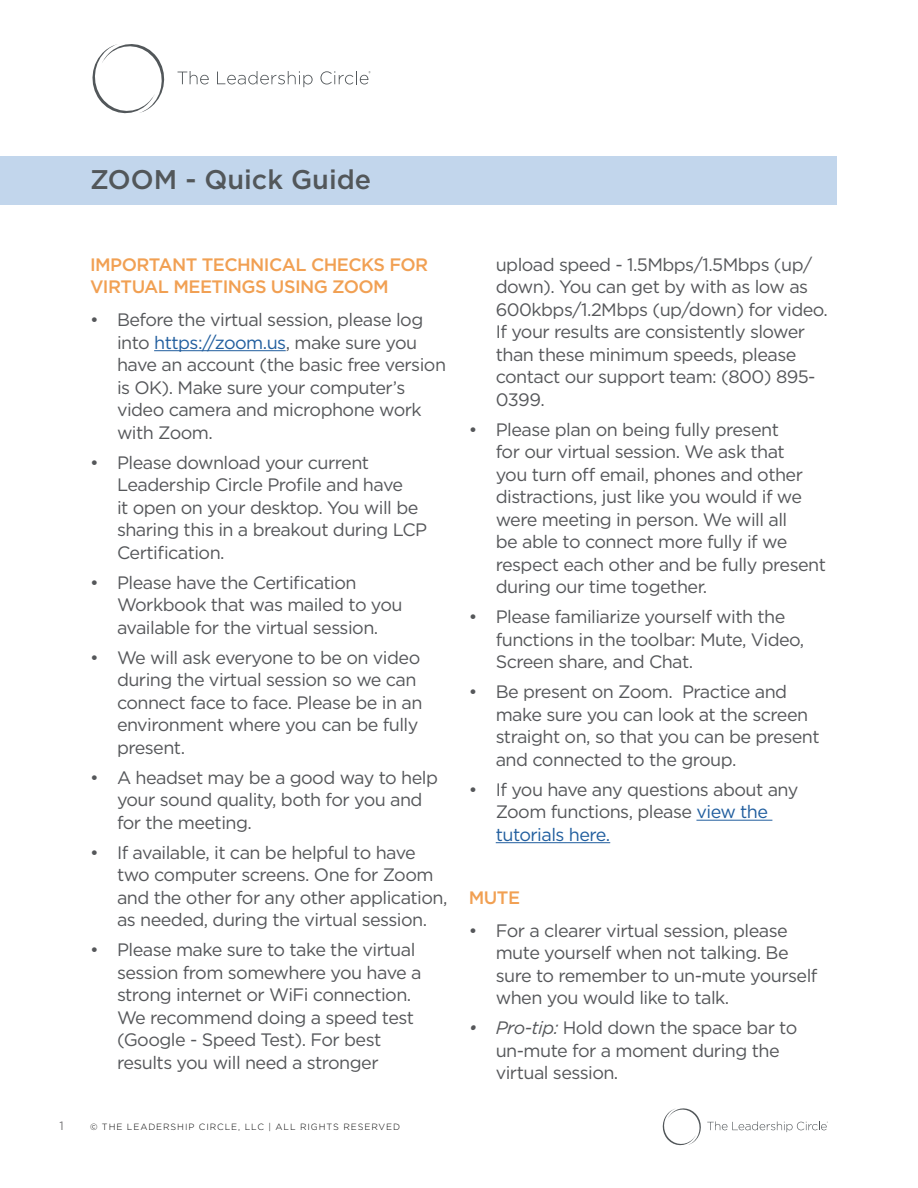
<style>
.page{position:relative;width:918px;height:1188px;background:#fff}
.page>*{position:absolute;margin:0;border:0;box-sizing:border-box;transform-origin:0 0}
.t1{font:500 27px "Gotham";color:#52575a}
.t2{font:18px/22.5px "Gotham";letter-spacing:-.03em;color:#55575a}
.t3{font:500 18px/22.5px "Gotham";letter-spacing:-.03em;color:#f1a053}
.t4{font:12px "Gotham";color:#757476}
.t5{font:300 9px "Gotham";letter-spacing:.1em;color:#000}
.s1{color:#215e9e}
.s2{font-style:italic}
</style>
<div class="page">
<svg style="left:662px;top:1108px;width:166px;height:38px"></svg>
<div style="left:1px;top:156px;width:836px;height:49px;background:#c2d6ec"></div>
<hr style="left:154px;top:350px;width:132px;height:1px;background:#215e9e">
<hr style="left:696px;top:820px;width:76px;height:1px;background:#215e9e">
<hr style="left:496px;top:842px;width:114px;height:1px;background:#215e9e">
<svg style="left:92px;top:44px;width:73px;height:70px"></svg>
<svg style="left:178px;top:71px;width:31px;height:13px"></svg>
<svg style="left:217px;top:71px;width:96px;height:16px"></svg>
<svg style="left:320px;top:71px;width:51px;height:13px"></svg>
<h1 class="t1" style="left:90px;top:162px;width:283px">ZOOM - Quick Guide</h1>
<p class="t3" style="left:90px;top:253px;width:340px">IMPORTANT TECHNICAL CHECKS FOR<br>VIRTUAL MEETINGS USING ZOOM</p>
<p class="t2" style="left:117px;top:308px;width:331px;text-indent:-27px">• Before the virtual session, please log into <span class="s1">https://zoom.us</span>, make sure you have an account (the basic free version is OK). Make sure your computer’s video camera and microphone work with Zoom.</p>
<p class="t2" style="left:117px;top:451px;width:312px;text-indent:-27px">• Please download your current<br>Leadership Circle Profile and have<br>it open on your desktop. You will be sharing this in a breakout during LCP<br>Certification.</p>
<p class="t2" style="left:117px;top:571px;width:287px;text-indent:-27px">• Please have the Certification<br>Workbook that was mailed to you available for the virtual session.</p>
<p class="t2" style="left:117px;top:646px;width:307px;text-indent:-27px">• We will ask everyone to be on video during the virtual session so we can connect face to face. Please be in an environment where you can be fully present.</p>
<p class="t2" style="left:117px;top:766px;width:322px;text-indent:-27px">• A headset may be a good way to help your sound quality, both for you and for the meeting.</p>
<p class="t2" style="left:117px;top:841px;width:332px;text-indent:-27px">• If available, it can be helpful to have two computer screens. One for Zoom and the other for any other application, as needed, during the virtual session.</p>
<p class="t2" style="left:117px;top:938px;width:306px;text-indent:-27px">• Please make sure to take the virtual session from somewhere you have a strong internet or WiFi connection.<br>We recommend doing a speed test (Google - Speed Test). For best results you will need a stronger</p>
<p class="t4" style="left:59px;top:1118px;width:6px">1</p>
<p class="t5" style="left:90px;top:1121px;width:312px">© THE LEADERSHIP CIRCLE, LLC | ALL RIGHTS RESERVED</p>
<p class="t2" style="left:496px;top:253px;width:334px">upload speed - 1.5Mbps/1.5Mbps (up/ down). You can get by with as low as<br>600kbps/1.2Mbps (up/down) for video.<br>If your results are consistently slower than these minimum speeds, please contact our support team: (800) 895-<br>0399.</p>
<p class="t2" style="left:496px;top:418px;width:332px;text-indent:-27px">• Please plan on being fully present<br>for our virtual session. We ask that<br>you turn off email, phones and other distractions, just like you would if we were meeting in person. We will all<br>be able to connect more fully if we respect each other and be fully present during our time together.</p>
<p class="t2" style="left:496px;top:605px;width:310px;text-indent:-27px">• Please familiarize yourself with the functions in the toolbar: Mute, Video,<br>Screen share, and Chat.</p>
<p class="t2" style="left:496px;top:680px;width:326px;text-indent:-27px">• Be present on Zoom. Practice and make sure you can look at the screen straight on, so that you can be present and connected to the group.</p>
<p class="t2" style="left:496px;top:778px;width:304px;text-indent:-27px">• If you have any questions about any<br>Zoom functions, please <span class="s1">view the tutorials here.</span></p>
<p class="t3" style="left:469px;top:886px;width:53px">MUTE</p>
<p class="t2" style="left:496px;top:919px;width:323px;text-indent:-27px">• For a clearer virtual session, please mute yourself when not talking. Be sure to remember to un-mute yourself when you would like to talk.</p>
<p class="t2" style="left:496px;top:1016px;width:303px;text-indent:-27px"><span class="s2">• Pro-tip:</span> Hold down the space bar to un-mute for a moment during the virtual session.</p>
</div>
